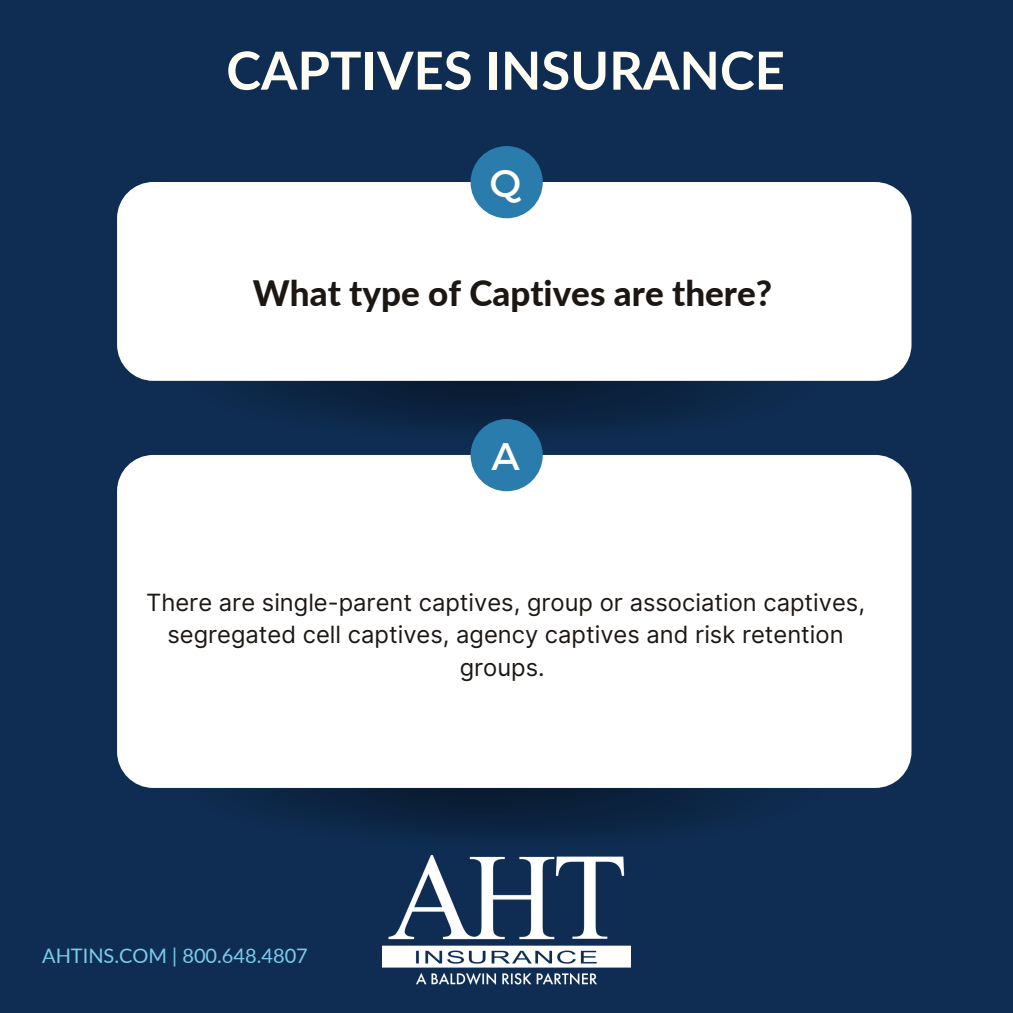
<style>
.page{position:relative;width:1013px;height:1013px;background:#fff}
.page>*{position:absolute;margin:0;border:0;box-sizing:border-box;transform-origin:0 0}
.t1{font:700 52.5px "Lato";color:#fffcf4}
.t2{font:38.5px "Montserrat";color:#fffcf4}
.t3{font:800 35px "Lato";color:#1d1714}
.t4{font:23.75px/32.8px "Inter";color:#1d1714;text-align:center}
.t5{font:20px "Lato";color:#7bccec}
</style>
<div class="page">
<div style="left:0;top:0;width:1012px;height:1012px;background:#0f2d52"></div>
<img style="left:254px;top:381px;width:484px;height:59px">
<div style="left:117px;top:182px;width:794px;height:199px;background:#fff;border-radius:36px"></div>
<div style="left:117px;top:455px;width:794px;height:333px;background:#fff;border-radius:36px"></div>
<div style="left:470px;top:146px;width:73px;height:72px;background:#297cab;border-radius:50%"></div>
<div style="left:470px;top:419px;width:73px;height:72px;background:#297cab;border-radius:50%"></div>
<img style="left:383px;top:855px;width:247px;height:129px">
<p class="t1" style="left:226px;top:38px;width:560px">CAPTIVES INSURANCE</p>
<p class="t2" style="left:490px;top:159px;width:33px">Q</p>
<p class="t3" style="left:253px;top:271px;width:521px">What type of Captives are there?</p>
<p class="t2" style="left:491px;top:431px;width:30px">A</p>
<p class="t4" style="left:146px;top:585px;width:720px">There are single-parent captives, group or association captives, segregated cell captives, agency captives and risk retention groups.</p>
<p class="t5" style="left:42px;top:942px;width:267px">AHTINS.COM | 800.648.4807</p>
</div>
